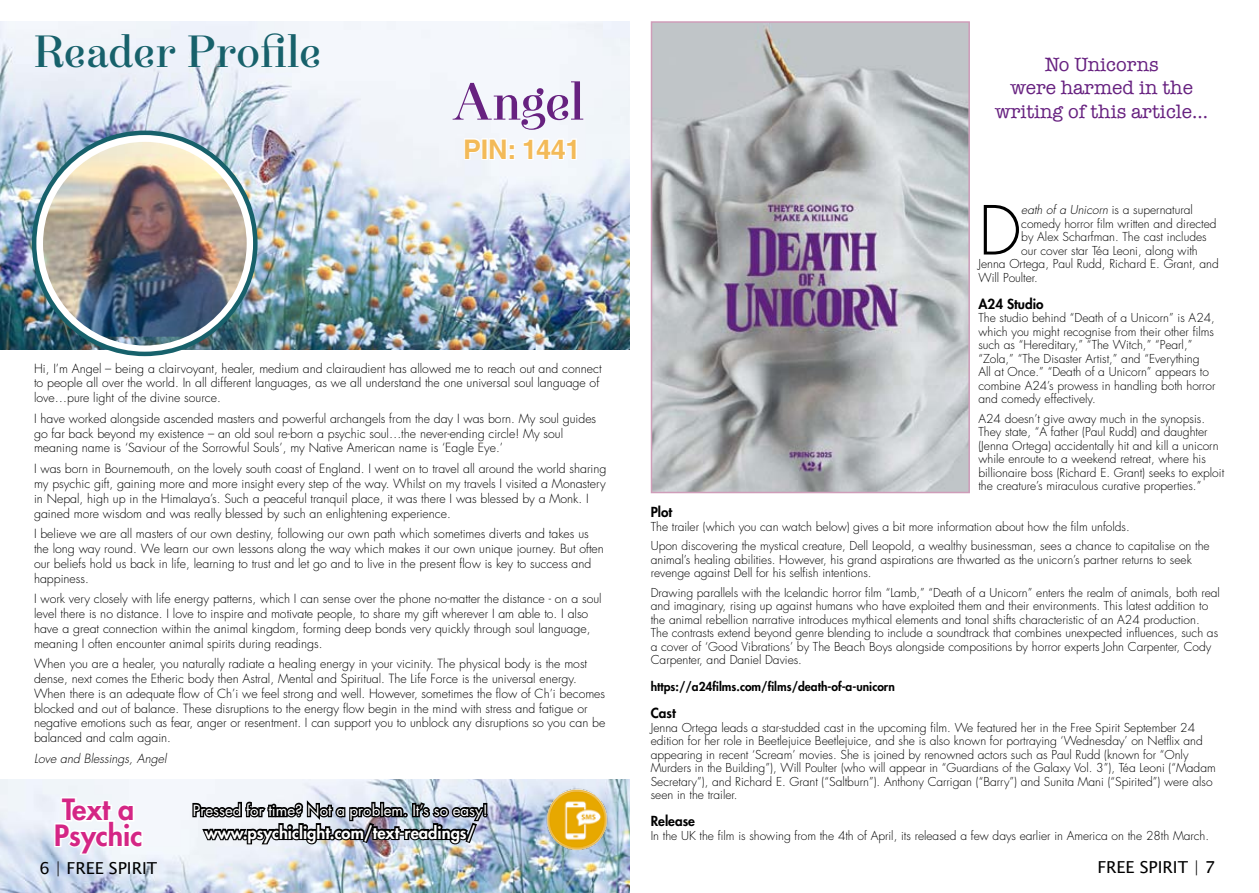
<style>
.page{position:relative;width:1259px;height:893px;background:#fff}
.page>*{position:absolute;margin:0;border:0;box-sizing:border-box;transform-origin:0 0}
.t1{font:300 65.7px "Futura Std";color:#000}
.t2{font:52.5px "Narziss Text Medium Drops";letter-spacing:-.035em;color:#672180}
.t3{font:45px "Narziss Text Medium Drops";letter-spacing:-.03em;color:#17616b}
.t4{font:800 28.5px/25.5px "Futura Std";color:#d42685}
.t5{font:700 27px "Helvetica LT Std";letter-spacing:-.01em;color:#f3ba58}
.t6{font:19.5px/23.4px "American Typewriter";color:#672180;text-align:center}
.t7{font:800 16.5px "Futura Std";color:#fff}
.t8{font:16.5px "Lucida Sans Unicode";color:#000}
.t9{font:15px "Futura Std";color:#fff}
.t10{font:800 13.5px "Futura Std";color:#000}
.t11{font:300 12.3px/14.7px "Futura Std";color:#000}
.t12{font:italic 300 12.3px "Futura Std";color:#000}
.t13{font:300 12px/13.5px "Futura Std";color:#000}
.t14{font:800 12px "Futura Std";color:#000}
.s1{font-style:italic}
</style>
<div class="page">
<img style="left:0;top:779px;width:629px;height:114px">
<img style="left:0;top:21px;width:629px;height:329px">
<svg style="left:463px;top:137px;width:19px;height:24px"></svg>
<svg style="left:488px;top:136px;width:27px;height:25px"></svg>
<svg style="left:522px;top:135px;width:56px;height:26px"></svg>
<img style="left:39px;top:137px;width:212px;height:200px">
<div style="left:34px;top:133px;width:222px;height:221px;border:9px solid #fff;border-radius:50%"></div>
<img style="left:191px;top:796px;width:296px;height:50px">
<img style="left:528px;top:779px;width:97px;height:72px">
<svg style="left:53px;top:796px;width:92px;height:60px"></svg>
<img style="left:654px;top:24px;width:313px;height:466px">
<div style="left:651px;top:21px;width:319px;height:472px;border:2px solid #cf9db9"></div>
<h3 class="t3" style="left:34px;top:24px;width:289px">Reader Profile</h3>
<h2 class="t2" style="left:452px;top:69px;width:134px">Angel</h2>
<h3 class="t5" style="left:463px;top:133px;width:119px">PIN: 1441</h3>
<p class="t11" style="left:34px;top:361px;width:569px">Hi, I’m Angel – being a clairvoyant, healer, medium and clairaudient has allowed me to reach out and connect to people all over the world. In all different languages, as we all understand the one universal soul language of love…pure light of the divine source.</p>
<p class="t11" style="left:34px;top:411px;width:564px">I have worked alongside ascended masters and powerful archangels from the day I was born. My soul guides go far back beyond my existence – an old soul re-born a psychic soul…the never-ending circle! My soul meaning name is ‘Saviour of the Sorrowful Souls’, my Native American name is ‘Eagle Eye.’</p>
<p class="t11" style="left:34px;top:462px;width:574px">I was born in Bournemouth, on the lovely south coast of England. I went on to travel all around the world sharing my psychic gift, gaining more and more insight every step of the way. Whilst on my travels I visited a Monastery in Nepal, high up in the Himalaya’s. Such a peaceful tranquil place, it was there I was blessed by a Monk. I gained more wisdom and was really blessed by such an enlightening experience.</p>
<p class="t11" style="left:34px;top:527px;width:571px">I believe we are all masters of our own destiny, following our own path which sometimes diverts and takes us the long way round. We learn our own lessons along the way which makes it our own unique journey. But often our beliefs hold us back in life, learning to trust and let go and to live in the present flow is key to success and happiness.</p>
<p class="t11" style="left:34px;top:592px;width:569px">I work very closely with life energy patterns, which I can sense over the phone no-matter the distance - on a soul level there is no distance. I love to inspire and motivate people, to share my gift wherever I am able to. I also have a great connection within the animal kingdom, forming deep bonds very quickly through soul language, meaning I often encounter animal spirits during readings.</p>
<p class="t11" style="left:34px;top:657px;width:573px">When you are a healer, you naturally radiate a healing energy in your vicinity. The physical body is the most dense, next comes the Etheric body then Astral, Mental and Spiritual. The Life Force is the universal energy.<br>When there is an adequate flow of Ch’i we feel strong and well. However, sometimes the flow of Ch’i becomes blocked and out of balance. These disruptions to the energy flow begin in the mind with stress and fatigue or negative emotions such as fear, anger or resentment. I can support you to unblock any disruptions so you can be balanced and calm again.</p>
<p class="t12" style="left:34px;top:751px;width:134px">Love and Blessings, Angel</p>
<h3 class="t4" style="left:54px;top:797px;width:90px">Text a<br>Psychic</h3>
<h3 class="t8" style="left:40px;top:855px;width:119px">6 | FREE SPIRIT</h3>
<p class="t9" style="left:193px;top:801px;width:296px">Pressed for time? Not a problem. It’s so easy!</p>
<h3 class="t7" style="left:205px;top:822px;width:272px">www.psychiclight.com/text-readings/</h3>
<h3 class="t6" style="left:995px;top:53px;width:215px">No Unicorns<br>were harmed in the writing of this article...</h3>
<h1 class="t1" style="left:978px;top:191px;width:44px">D</h1>
<p class="t13" style="left:1021px;top:203px;width:173px"><span class="s1">eath of a Unicorn</span> is a supernatural</p>
<p class="t13" style="left:1021px;top:217px;width:197px">comedy horror film written and directed</p>
<p class="t13" style="left:1021px;top:230px;width:187px">by Alex Scharfman. The cast includes</p>
<p class="t13" style="left:1021px;top:244px;width:178px">our cover star Téa Leoni, along with</p>
<p class="t13" style="left:978px;top:257px;width:242px">Jenna Ortega, Paul Rudd, Richard E. Grant, and</p>
<p class="t13" style="left:978px;top:271px;width:61px">Will Poulter.</p>
<p class="t10" style="left:978px;top:295px;width:67px">A24 Studio</p>
<p class="t13" style="left:978px;top:311px;width:239px">The studio behind “Death of a Unicorn” is A24, which you might recognise from their other films such as “Hereditary,” “The Witch,” “Pearl,” “Zola,” “The Disaster Artist,” and “Everything<br>All at Once.” “Death of a Unicorn” appears to combine A24’s prowess in handling both horror and comedy effectively.</p>
<p class="t13" style="left:978px;top:412px;width:247px">A24 doesn’t give away much in the synopsis.<br>They state, “A father (Paul Rudd) and daughter (Jenna Ortega) accidentally hit and kill a unicorn while enroute to a weekend retreat, where his billionaire boss (Richard E. Grant) seeks to exploit the creature’s miraculous curative properties.”</p>
<p class="t10" style="left:651px;top:503px;width:23px">Plot</p>
<p class="t13" style="left:651px;top:517px;width:560px;line-height:19.5px">The trailer (which you can watch below) gives a bit more information about how the film unfolds.<br>Upon discovering the mystical creature, Dell Leopold, a wealthy businessman, sees a chance to capitalise on the</p>
<p class="t13" style="left:651px;top:553px;width:542px">animal’s healing abilities. However, his grand aspirations are thwarted as the unicorn’s partner returns to seek revenge against Dell for his selfish intentions.</p>
<p class="t13" style="left:651px;top:586px;width:571px">Drawing parallels with the Icelandic horror film “Lamb,” “Death of a Unicorn” enters the realm of animals, both real and imaginary, rising up against humans who have exploited them and their environments. This latest addition to the animal rebellion narrative introduces mythical elements and tonal shifts characteristic of an A24 production.<br>The contrasts extend beyond genre blending to include a soundtrack that combines unexpected influences, such as a cover of ‘Good Vibrations’ by The Beach Boys alongside compositions by horror experts John Carpenter, Cody Carpenter, and Daniel Davies.</p>
<p class="t14" style="left:651px;top:679px;width:246px">https://a24films.com/films/death-of-a-unicorn</p>
<p class="t10" style="left:651px;top:704px;width:26px">Cast</p>
<p class="t13" style="left:651px;top:721px;width:566px">Jenna Ortega leads a star-studded cast in the upcoming film. We featured her in the Free Spirit September 24 edition for her role in Beetlejuice Beetlejuice, and she is also known for portraying ‘Wednesday’ on Netflix and appearing in recent ‘Scream’ movies. She is joined by renowned actors such as Paul Rudd (known for “Only Murders in the Building”), Will Poulter (who will appear in “Guardians of the Galaxy Vol. 3”), Téa Leoni (“Madam Secretary”), and Richard E. Grant (“Saltburn”). Anthony Carrigan (“Barry”) and Sunita Mani (“Spirited”) were also seen in the trailer.</p>
<p class="t10" style="left:651px;top:812px;width:46px">Release</p>
<p class="t13" style="left:651px;top:829px;width:560px">In the UK the film is showing from the 4th of April, its released a few days earlier in America on the 28th March.</p>
<h3 class="t8" style="left:1097px;top:854px;width:119px">FREE SPIRIT | 7</h3>
</div>
